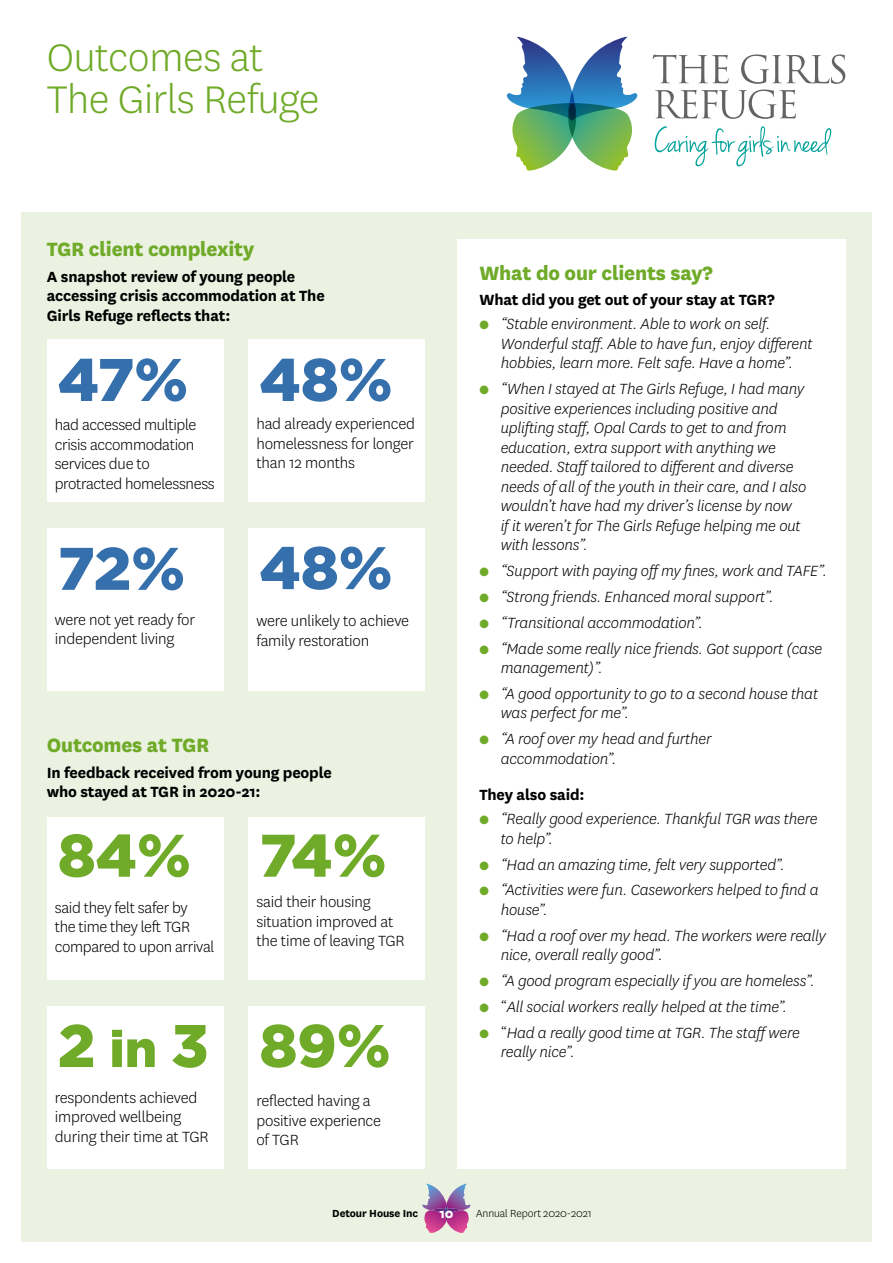
<style>
.page{position:relative;width:893px;height:1263px;background:#fff}
.page>*{position:absolute;margin:0;border:0;box-sizing:border-box;transform-origin:0 0}
.t1{font:900 60px "Gotham";color:#6faa28}
.t2{font:900 60px "Gotham";letter-spacing:-.01em;color:#3570ad}
.A_heading{font:300 45px/42px "National";letter-spacing:-.01em;color:#6faa28}
.B_heading{font:800 22.5px "National";letter-spacing:-.01em;color:#6faa28}
.Body_copy{font:italic 300 17.25px/19.5px "National";letter-spacing:-.01em;color:#000}
.Body_copy-2{font:300 17.25px/19.5px "National";letter-spacing:-.01em;color:#000}
.Body_copy-3{font:700 17.25px/19.5px "National";letter-spacing:-.01em;color:#000}
.Body_copy-4{font:800 15px "National";color:#fff}
.Body_copy-5{font:300 12px "National";letter-spacing:-.01em;color:#000}
.Body_copy-6{font:700 12px "National";letter-spacing:-.01em;color:#000}
.s1{font-size:51px}
.s2{color:#6faa28}
.s3{font-style:normal}
</style>
<div class="page">
<div style="left:21px;top:213px;width:851px;height:1029px;background:#ebf2e1"></div>
<svg style="left:422px;top:1183px;width:48px;height:50px"></svg>
<svg style="left:653px;top:54px;width:76px;height:29px"></svg>
<svg style="left:741px;top:54px;width:104px;height:30px"></svg>
<svg style="left:655px;top:90px;width:141px;height:29px"></svg>
<svg style="left:655px;top:126px;width:176px;height:40px"></svg>
<svg style="left:507px;top:37px;width:130px;height:134px"></svg>
<div style="left:457px;top:239px;width:388px;height:929px;background:#fff"></div>
<div style="left:248px;top:528px;width:177px;height:162px;background:#fff"></div>
<div style="left:248px;top:1006px;width:177px;height:162px;background:#fff"></div>
<div style="left:47px;top:339px;width:176px;height:163px;background:#fff"></div>
<div style="left:47px;top:817px;width:176px;height:162px;background:#fff"></div>
<div style="left:47px;top:529px;width:176px;height:162px;background:#fff"></div>
<div style="left:47px;top:1006px;width:176px;height:163px;background:#fff"></div>
<div style="left:248px;top:339px;width:177px;height:162px;background:#fff"></div>
<div style="left:248px;top:817px;width:177px;height:162px;background:#fff"></div>
<p class="A_heading" style="left:47px;top:35px;width:274px">Outcomes at<br>The Girls Refuge</p>
<p class="B_heading" style="left:47px;top:233px;width:209px">TGR client complexity</p>
<p class="Body_copy-3" style="left:47px;top:266px;width:280px">A snapshot review of young people accessing crisis accommodation at The<br>Girls Refuge reflects that:</p>
<p class="t2" style="left:58px;top:338px;width:132px">47%</p>
<p class="Body_copy-2" style="left:55px;top:415px;width:162px">had accessed multiple crisis accommodation services due to protracted homelessness</p>
<p class="t2" style="left:58px;top:527px;width:129px">72%</p>
<p class="Body_copy-2" style="left:55px;top:609px;width:142px">were not yet ready for independent living</p>
<p class="t2" style="left:259px;top:338px;width:135px">48%</p>
<p class="Body_copy-2" style="left:256px;top:414px;width:160px;text-align:justify">had already experienced homelessness for longer than 12 months</p>
<p class="t2" style="left:259px;top:526px;width:135px">48%</p>
<p class="Body_copy-2" style="left:256px;top:610px;width:154px">were unlikely to achieve family restoration</p>
<p class="B_heading" style="left:47px;top:729px;width:164px">Outcomes at TGR</p>
<p class="Body_copy-3" style="left:47px;top:761px;width:286px">In feedback received from young people who stayed at TGR in 2020-21:</p>
<p class="t1" style="left:58px;top:814px;width:135px">84%</p>
<p class="Body_copy-2" style="left:55px;top:897px;width:161px">said they felt safer by<br>the time they left TGR compared to upon arrival</p>
<p class="t1" style="left:58px;top:1004px;width:152px">2 <span class="s1">in</span> 3</p>
<p class="Body_copy-2" style="left:55px;top:1087px;width:155px">respondents achieved improved wellbeing during their time at TGR</p>
<p class="t1" style="left:259px;top:814px;width:129px">74%</p>
<p class="Body_copy-2" style="left:256px;top:892px;width:150px">said their housing situation improved at the time of leaving TGR</p>
<p class="t1" style="left:259px;top:1004px;width:133px">89%</p>
<p class="Body_copy-2" style="left:256px;top:1090px;width:126px">reflected having a positive experience of TGR</p>
<p class="B_heading" style="left:479px;top:256px;width:235px">What do our clients say?</p>
<p class="Body_copy-3" style="left:479px;top:289px;width:297px">What did you get out of your stay at TGR?</p>
<p class="Body_copy" style="left:501px;top:314px;width:313px;text-indent:-21px"><span class="s2">●</span> “Stable environment. Able to work on self.<br>Wonderful staff. Able to have fun, enjoy different hobbies, learn more. Felt safe. Have a home”.</p>
<p class="Body_copy" style="left:501px;top:379px;width:307px;text-indent:-21px"><span class="s2">●</span> “When I stayed at The Girls Refuge, I had many positive experiences including positive and uplifting staff, Opal Cards to get to and from education, extra support with anything we needed. Staff tailored to different and diverse needs of all of the youth in their care, and I also wouldn’t have had my driver’s license by now<br>if it weren’t for The Girls Refuge helping me out with lessons”.</p>
<p class="Body_copy" style="left:479px;top:560px;width:349px"><span class="s2">●</span> “Support with paying off my fines, work and TAFE”.</p>
<p class="Body_copy" style="left:479px;top:586px;width:296px"><span class="s2">●</span> “Strong friends. Enhanced moral support”.</p>
<p class="Body_copy" style="left:479px;top:612px;width:225px"><span class="s2">●</span> “Transitional accommodation”.</p>
<p class="Body_copy" style="left:501px;top:638px;width:323px;text-indent:-21px"><span class="s2">●</span> “Made some really nice friends. Got support (case management)”.</p>
<p class="Body_copy" style="left:501px;top:684px;width:319px;text-indent:-21px"><span class="s2">●</span> “A good opportunity to go to a second house that was perfect for me”.</p>
<p class="Body_copy" style="left:501px;top:729px;width:212px;text-indent:-21px"><span class="s2">●</span> “A roof over my head and further accommodation”.</p>
<p class="Body_copy-3" style="left:479px;top:784px;width:107px">They also said:</p>
<p class="Body_copy" style="left:501px;top:809px;width:318px;text-indent:-21px"><span class="s2">●</span> “Really good experience. Thankful TGR was there to help”.</p>
<p class="Body_copy" style="left:479px;top:854px;width:307px"><span class="s2">●</span> “Had an amazing time, felt very supported”.</p>
<p class="Body_copy" style="left:501px;top:880px;width:319px;text-indent:-21px"><span class="s2">●</span> “Activities were fun. Caseworkers helped to find a house”.</p>
<p class="Body_copy" style="left:501px;top:925px;width:327px;text-indent:-21px"><span class="s2">●</span> “Had a roof over my head. The workers were really nice, overall really good”.</p>
<p class="Body_copy" style="left:479px;top:971px;width:337px"><span class="s2">●</span> “A good program especially if you are homeless”.</p>
<p class="Body_copy" style="left:479px;top:997px;width:309px"><span class="s2">●</span> <span class="s3">“</span>All social workers really helped at the time”.</p>
<p class="Body_copy" style="left:501px;top:1022px;width:301px;text-indent:-21px"><span class="s2">●</span> <span class="s3">“</span>Had a really good time at TGR. The staff were really nice”.</p>
<p class="Body_copy-6" style="left:332px;top:1205px;width:87px">Detour House Inc</p>
<p class="Body_copy-4" style="left:439px;top:1203px;width:16px">10</p>
<p class="Body_copy-5" style="left:476px;top:1206px;width:117px">Annual Report 2020-2021</p>
</div>
